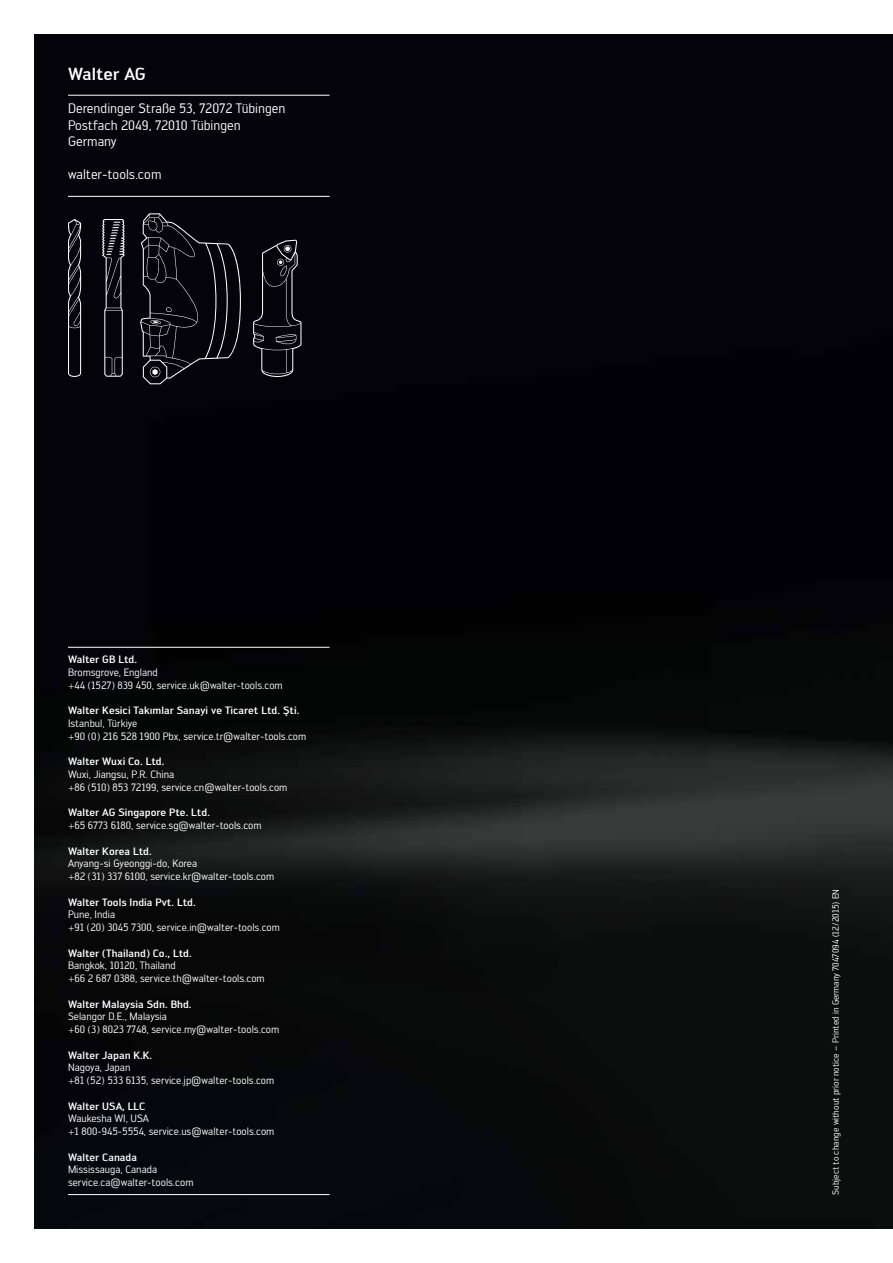
<style>
.page{position:relative;width:893px;height:1263px;background:#fff}
.page>*{position:absolute;margin:0;border:0;box-sizing:border-box;transform-origin:0 0}
.t1{font:500 17.25px "Walter PRO";color:#fff}
.t2{font:13.5px/16.5px "Walter PRO";color:#fff}
.t3{font:10.5px/12.8px "Walter PRO";color:#fff}
.t4{font:500 10.5px "Walter PRO";color:#fff}
.t5{font:9px "Walter PRO";color:#fff}
</style>
<div class="page">
<img style="left:34px;top:34px;width:859px;height:1195px">
<hr style="left:68px;top:95px;width:262px;height:1px;background:#fff">
<hr style="left:68px;top:196px;width:262px;height:1px;background:#fff">
<svg style="left:68px;top:219px;width:13px;height:158px"></svg>
<svg style="left:102px;top:219px;width:23px;height:158px"></svg>
<svg style="left:140px;top:213px;width:101px;height:171px"></svg>
<svg style="left:253px;top:240px;width:48px;height:137px"></svg>
<hr style="left:68px;top:647px;width:262px;height:1px;background:#fff">
<hr style="left:68px;top:1194px;width:262px;height:1px;background:#fff">
<h1 class="t1" style="left:68px;top:63px;width:79px">Walter AG</h1>
<p class="t2" style="left:68px;top:100px;width:219px">Derendinger Straße 53, 72072 Tübingen<br>Postfach 2049, 72010 Tübingen<br>Germany</p>
<p class="t2" style="left:68px;top:166px;width:95px">walter-tools.com</p>
<p class="t4" style="left:68px;top:653px;width:71px">Walter GB Ltd.</p>
<p class="t3" style="left:68px;top:666px;width:216px">Bromsgrove, England<br>+44 (1527) 839 450, service.uk@walter-tools.com</p>
<p class="t4" style="left:68px;top:704px;width:233px">Walter Kesici Takımlar Sanayi ve Ticaret Ltd. Şti.</p>
<p class="t3" style="left:68px;top:717px;width:240px">Istanbul, Türkiye<br>+90 (0) 216 528 1900 Pbx, service.tr@walter-tools.com</p>
<p class="t4" style="left:68px;top:755px;width:98px">Walter Wuxi Co. Ltd.</p>
<p class="t3" style="left:68px;top:768px;width:221px">Wuxi, Jiangsu, P.R. China<br>+86 (510) 853 72199, service.cn@walter-tools.com</p>
<p class="t4" style="left:68px;top:806px;width:143px">Walter AG Singapore Pte. Ltd.</p>
<p class="t3" style="left:68px;top:819px;width:195px">+65 6773 6180, service.sg@walter-tools.com</p>
<p class="t4" style="left:68px;top:844px;width:85px">Walter Korea Ltd.</p>
<p class="t3" style="left:68px;top:857px;width:208px">Anyang-si Gyeonggi-do, Korea<br>+82 (31) 337 6100, service.kr@walter-tools.com</p>
<p class="t4" style="left:68px;top:895px;width:129px">Walter Tools India Pvt. Ltd.</p>
<p class="t3" style="left:68px;top:908px;width:213px">Pune, India<br>+91 (20) 3045 7300, service.in@walter-tools.com</p>
<p class="t4" style="left:68px;top:946px;width:125px">Walter (Thailand) Co., Ltd.</p>
<p class="t3" style="left:68px;top:959px;width:198px">Bangkok, 10120, Thailand<br>+66 2 687 0388, service.th@walter-tools.com</p>
<p class="t4" style="left:68px;top:997px;width:125px">Walter Malaysia Sdn. Bhd.</p>
<p class="t3" style="left:68px;top:1010px;width:213px">Selangor D.E., Malaysia<br>+60 (3) 8023 7748, service.my@walter-tools.com</p>
<p class="t4" style="left:68px;top:1048px;width:86px">Walter Japan K.K.</p>
<p class="t3" style="left:68px;top:1061px;width:208px">Nagoya, Japan<br>+81 (52) 533 6135, service.jp@walter-tools.com</p>
<p class="t4" style="left:68px;top:1099px;width:79px">Walter USA, LLC</p>
<p class="t3" style="left:68px;top:1112px;width:208px">Waukesha WI, USA<br>+1 800-945-5554, service.us@walter-tools.com</p>
<p class="t4" style="left:68px;top:1150px;width:71px">Walter Canada</p>
<p class="t3" style="left:68px;top:1163px;width:127px">Mississauga, Canada service.ca@walter-tools.com</p>
<p class="t5" style="left:830px;top:1195px;width:307px;rotate:-90deg">Subject to change without prior notice – Printed in Germany 7047094 (12/2015) EN</p>
</div>
